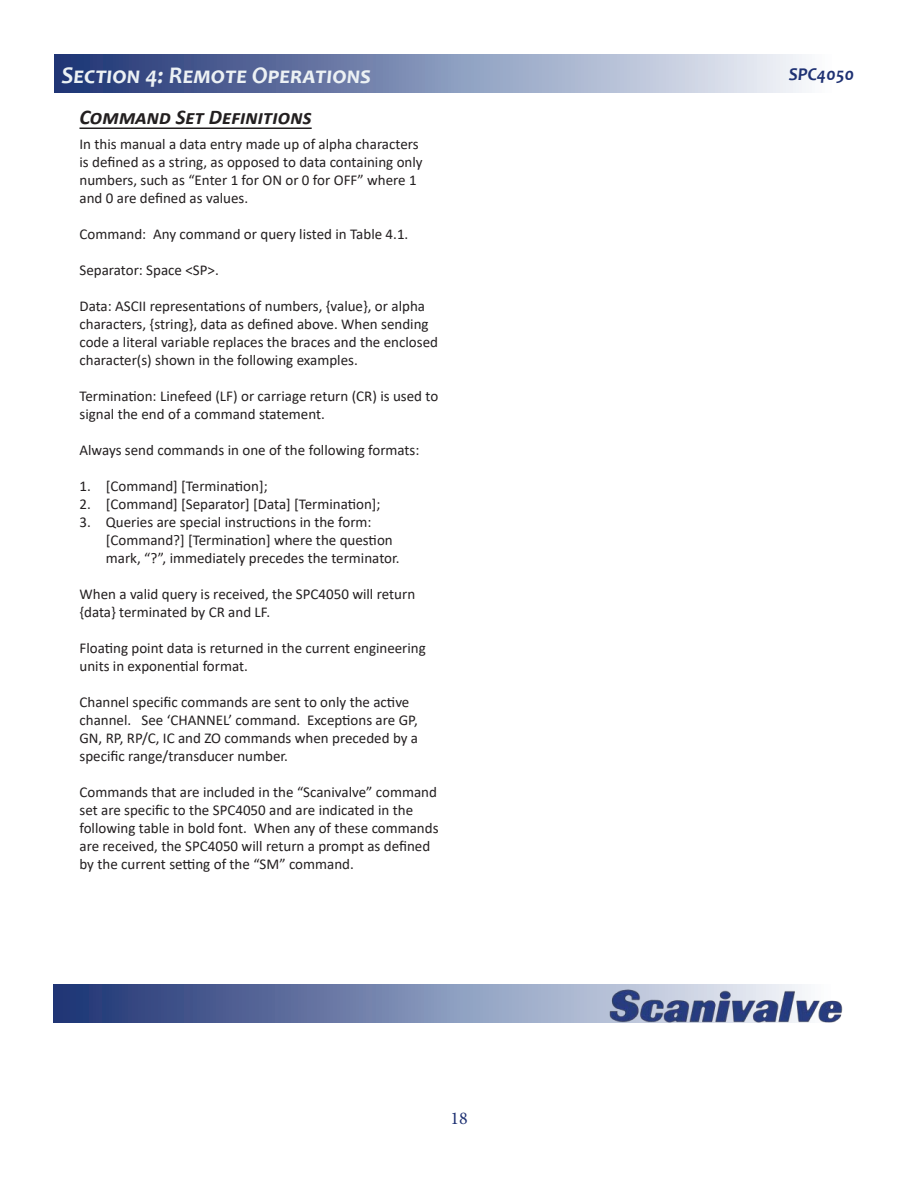
<style>
.page{position:relative;width:918px;height:1188px;background:#fff}
.page>*{position:absolute;margin:0;border:0;box-sizing:border-box;transform-origin:0 0}
.t1{font:italic 700 24px "Candara";color:#ecf1f4}
.Sub_Heading_1{font:italic 700 21px "Calibri";color:#231f20}
.t2{font:italic 700 18px "Candara";color:#1e3173}
.t3{font:18px "Minion Pro";color:#1e3173}
.t4{font:15px/18px "Calibri";color:#231f20}
</style>
<div class="page">
<svg style="left:53px;top:984px;width:752px;height:39px;background:#6a7ba6"></svg>
<img style="left:608px;top:985px;width:235px;height:38px">
<div style="left:54px;top:54px;width:810px;height:39px;background:linear-gradient(to right,#1b3274,#fff)"></div>
<hr style="left:80px;top:128px;width:232px;height:1px;background:#231f20">
<h1 class="t1" style="left:62px;top:60px;width:311px">Section 4: Remote Operations</h1>
<p class="t2" style="left:789px;top:63px;width:67px">SPC4050</p>
<p class="Sub_Heading_1" style="left:80px;top:102px;width:234px">Command Set Definitions</p>
<p class="t4" style="left:80px;top:135px;width:345px">In this manual a data entry made up of alpha characters is defined as a string, as opposed to data containing only numbers, such as “Enter 1 for ON or 0 for OFF” where 1 and 0 are defined as values.</p>
<p class="t4" style="left:80px;top:225px;width:330px">Command: Any command or query listed in Table 4.1.</p>
<p class="t4" style="left:80px;top:261px;width:141px">Separator: Space &lt;SP&gt;.</p>
<p class="t4" style="left:80px;top:297px;width:360px">Data: ASCII representations of numbers, {value}, or alpha characters, {string}, data as defined above. When sending code a literal variable replaces the braces and the enclosed character(s) shown in the following examples.</p>
<p class="t4" style="left:80px;top:387px;width:360px">Termination: Linefeed (LF) or carriage return (CR) is used to signal the end of a command statement.</p>
<p class="t4" style="left:80px;top:441px;width:342px">Always send commands in one of the following formats:</p>
<p class="t4" style="left:80px;top:477px;width:190px">1. [Command] [Termination];</p>
<p class="t4" style="left:80px;top:495px;width:303px">2. [Command] [Separator] [Data] [Termination];</p>
<p class="t4" style="left:106px;top:513px;width:295px;text-indent:-26px">3. Queries are special instructions in the form: [Command?] [Termination] where the question mark, “?”, immediately precedes the terminator.</p>
<p class="t4" style="left:80px;top:585px;width:337px">When a valid query is received, the SPC4050 will return {data} terminated by CR and LF.</p>
<p class="t4" style="left:80px;top:639px;width:348px">Floating point data is returned in the current engineering units in exponential format.</p>
<p class="t4" style="left:80px;top:693px;width:340px">Channel specific commands are sent to only the active channel. See ‘CHANNEL’ command. Exceptions are GP, GN, RP, RP/C, IC and ZO commands when preceded by a specific range/transducer number.</p>
<p class="t4" style="left:80px;top:783px;width:361px">Commands that are included in the “Scanivalve” command set are specific to the SPC4050 and are indicated in the following table in bold font. When any of these commands are received, the SPC4050 will return a prompt as defined by the current setting of the “SM” command.</p>
<p class="t3" style="left:450px;top:1106px;width:19px">18</p>
</div>
